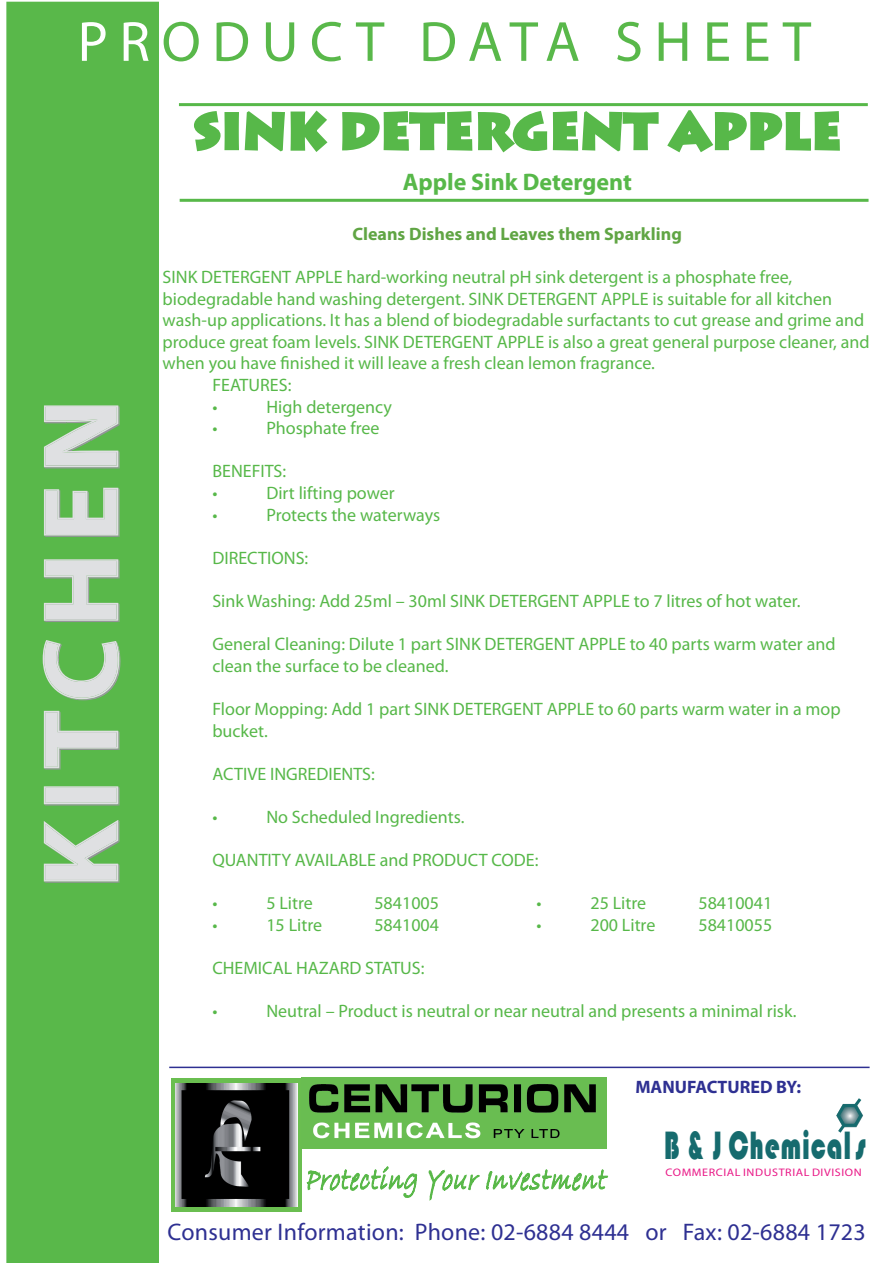
<style>
.page{position:relative;width:893px;height:1263px;background:#fff}
.page>*{position:absolute;margin:0;border:0;box-sizing:border-box;transform-origin:0 0}
.t1{font:57px "Myriad Pro";letter-spacing:.2em;color:#59b84a}
.t2{font:900 49.5px "Lithos Pro";color:#57b849}
.t3{font:40.8px "Bauhaus 93";letter-spacing:.025em;color:#166b6e;scale:.67 1}
.t4{font:24px "Myriad Pro";letter-spacing:.01em;color:#2e3092}
.t5{font:700 24px "Myriad Pro";color:#57b849}
.t6{font:18px/21.6px "Myriad Pro";color:#57b849}
.t7{font:700 18px "Myriad Pro";color:#60a544}
.t8{font:700 18px "Myriad Pro";color:#2e3092}
.t9{font:10.95px "Myriad";letter-spacing:.05em;color:#e91987;scale:1.1 1}
.s1{color:#fff}
</style>
<div class="page">
<svg style="left:194px;top:110px;width:134px;height:42px"></svg>
<svg style="left:342px;top:110px;width:498px;height:43px"></svg>
<hr style="left:179px;top:103px;width:689px;height:3px;background:#57b849">
<hr style="left:180px;top:199px;width:688px;height:3px;background:#57b849">
<div style="left:6px;top:2px;width:153px;height:1261px;background:#59b84a"></div>
<svg style="left:44px;top:820px;width:75px;height:63px;background:#abcea8"></svg>
<svg style="left:44px;top:786px;width:75px;height:19px"></svg>
<svg style="left:44px;top:711px;width:75px;height:58px;background:#95c88e"></svg>
<svg style="left:43px;top:640px;width:78px;height:60px;background:#98c992"></svg>
<svg style="left:44px;top:559px;width:75px;height:63px;background:#b0cfae"></svg>
<svg style="left:44px;top:488px;width:76px;height:49px;background:#b8d1b7"></svg>
<svg style="left:44px;top:405px;width:76px;height:63px;background:#b8d1b7"></svg>
<div style="left:172px;top:1078px;width:130px;height:133px;background:#6abe50"></div>
<img style="left:176px;top:1083px;width:122px;height:123px">
<img style="left:302px;top:1078px;width:305px;height:71px">
<svg style="left:306px;top:1147px;width:303px;height:54px"></svg>
<svg style="left:836px;top:1098px;width:27px;height:35px"></svg>
<hr style="left:169px;top:1066px;width:701px;height:2px;background:#2e3092">
<p class="t1" style="left:78px;top:7px;width:735px"><span class="s1">PR</span>ODUCT DATA SHEET</p>
<p class="t2" style="left:194px;top:101px;width:649px">SINK DETERGENT APPLE</p>
<p class="t5" style="left:403px;top:166px;width:230px">Apple Sink Detergent</p>
<p class="t7" style="left:352px;top:222px;width:331px">Cleans Dishes and Leaves them Sparkling</p>
<p class="t6" style="left:163px;top:266px;width:708px">SINK DETERGENT APPLE hard-working neutral pH sink detergent is a phosphate free, biodegradable hand washing detergent. SINK DETERGENT APPLE is suitable for all kitchen wash-up applications. It has a blend of biodegradable surfactants to cut grease and grime and produce great foam levels. SINK DETERGENT APPLE is also a great general purpose cleaner, and when you have finished it will leave a fresh clean lemon fragrance.</p>
<p class="t6" style="left:212px;top:374px;width:80px">FEATURES:</p>
<p class="t6" style="left:212px;top:395px;width:7px">•</p>
<p class="t6" style="left:266px;top:395px;width:127px">High detergency</p>
<p class="t6" style="left:212px;top:417px;width:7px">•</p>
<p class="t6" style="left:266px;top:417px;width:115px">Phosphate free</p>
<p class="t6" style="left:212px;top:460px;width:75px">BENEFITS:</p>
<p class="t6" style="left:212px;top:482px;width:7px">•</p>
<p class="t6" style="left:266px;top:482px;width:130px">Dirt lifting power</p>
<p class="t6" style="left:212px;top:503px;width:7px">•</p>
<p class="t6" style="left:266px;top:503px;width:175px">Protects the waterways</p>
<p class="t6" style="left:212px;top:547px;width:97px">DIRECTIONS:</p>
<p class="t6" style="left:212px;top:590px;width:590px">Sink Washing: Add 25ml – 30ml SINK DETERGENT APPLE to 7 litres of hot water.</p>
<p class="t6" style="left:212px;top:633px;width:625px">General Cleaning: Dilute 1 part SINK DETERGENT APPLE to 40 parts warm water and clean the surface to be cleaned.</p>
<p class="t6" style="left:212px;top:698px;width:630px">Floor Mopping: Add 1 part SINK DETERGENT APPLE to 60 parts warm water in a mop bucket.</p>
<p class="t6" style="left:212px;top:763px;width:164px">ACTIVE INGREDIENTS:</p>
<p class="t6" style="left:212px;top:806px;width:7px">•</p>
<p class="t6" style="left:266px;top:806px;width:199px">No Scheduled Ingredients.</p>
<p class="t6" style="left:212px;top:849px;width:328px">QUANTITY AVAILABLE and PRODUCT CODE:</p>
<p class="t6" style="left:212px;top:892px;width:7px">•</p>
<p class="t6" style="left:266px;top:892px;width:48px">5 Litre</p>
<p class="t6" style="left:374px;top:892px;width:66px">5841005</p>
<p class="t6" style="left:536px;top:892px;width:7px">•</p>
<p class="t6" style="left:590px;top:892px;width:57px">25 Litre</p>
<p class="t6" style="left:698px;top:892px;width:75px">58410041</p>
<p class="t6" style="left:212px;top:914px;width:7px">•</p>
<p class="t6" style="left:266px;top:914px;width:57px">15 Litre</p>
<p class="t6" style="left:374px;top:914px;width:66px">5841004</p>
<p class="t6" style="left:536px;top:914px;width:7px">•</p>
<p class="t6" style="left:590px;top:914px;width:66px">200 Litre</p>
<p class="t6" style="left:698px;top:914px;width:75px">58410055</p>
<p class="t6" style="left:212px;top:957px;width:214px">CHEMICAL HAZARD STATUS:</p>
<p class="t6" style="left:212px;top:1000px;width:7px">•</p>
<p class="t6" style="left:266px;top:1000px;width:532px">Neutral – Product is neutral or near neutral and presents a minimal risk.</p>
<p class="t8" style="left:635px;top:1075px;width:167px">MANUFACTURED BY:</p>
<h3 class="t3" style="left:664px;top:1122px;width:303px">B &amp; J Chemicals</h3>
<p class="t9" style="left:665px;top:1167px;width:180px">COMMERCIAL INDUSTRIAL DIVISION</p>
<p class="t4" style="left:168px;top:1217px;width:700px">Consumer Information: Phone: 02-6884 8444 or Fax: 02-6884 1723</p>
</div>
